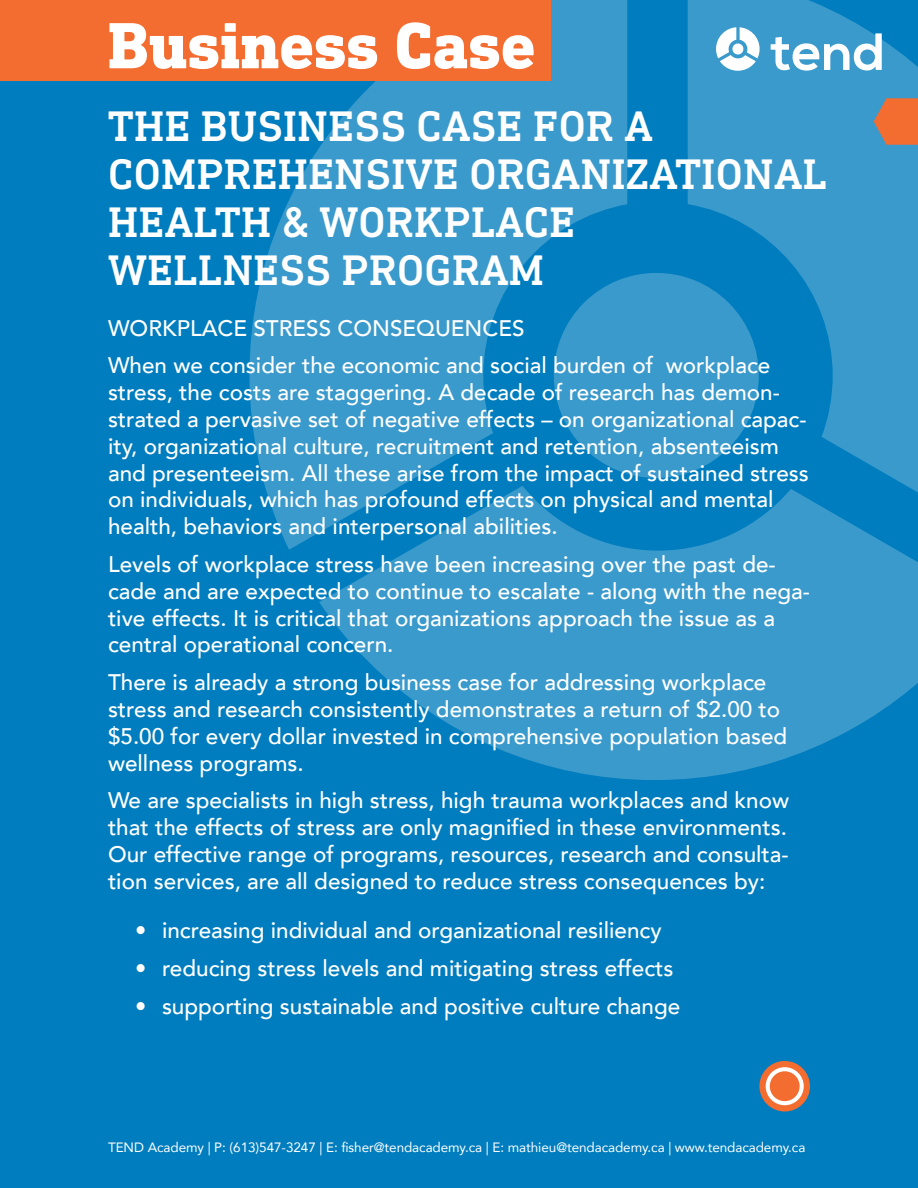
<style>
.page{position:relative;width:918px;height:1188px;background:#007dbe}
.page>*{position:absolute;margin:0;border:0;box-sizing:border-box;transform-origin:0 0}
.t1{font:800 66.3px "DIN Next Slab Pro";color:#fff}
.t2{font:700 52.2px "Nexa";color:#fff}
.t3{font:500 43.5px/48px "DIN Next Slab Pro";letter-spacing:.01em;color:#fff}
.t4{font:500 22.5px/26.8px "Avenir LT";color:#fff}
.t5{font:13.5px "Avenir";letter-spacing:-.005em;color:#fff}
</style>
<div class="page">
<svg style="left:688px;top:0;width:230px;height:486px;fill:#3a9acc"></svg>
<svg style="left:319px;top:486px;width:599px;height:294px;fill:#3a9acc"></svg>
<svg style="left:249px;top:0;width:378px;height:559px;fill:#3a9acc"></svg>
<svg style="left:544px;top:263px;width:225px;height:225px;fill:#3a9acc"></svg>
<svg style="left:716px;top:27px;width:44px;height:44px;background:#b2d7eb"></svg>
<svg style="left:759px;top:1061px;width:51px;height:51px;background:#eb7744"></svg>
<div style="left:766px;top:1067px;width:38px;height:38px;border:4px solid #fff;border-radius:50%"></div>
<div style="left:0;top:0;width:551px;height:81px;background:#f36c30"></div>
<svg style="left:874px;top:98px;width:44px;height:47px;background:#d77247"></svg>
<h1 class="t1" style="left:108px;top:7px;width:429px">Business Case</h1>
<h2 class="t2" style="left:771px;top:22px;width:116px">tend</h2>
<h3 class="t3" style="left:108px;top:102px;width:720px">THE BUSINESS CASE FOR A<br>COMPREHENSIVE ORGANIZATIONAL<br>HEALTH &amp; WORKPLACE<br>WELLNESS PROGRAM</h3>
<p class="t4" style="left:108px;top:310px;width:664px;line-height:37.7px">WORKPLACE STRESS CONSEQUENCES<br>When we consider the economic and social burden of workplace</p>
<p class="t4" style="left:108px;top:379px;width:702px">stress, the costs are staggering. A decade of research has demon&shy;strated a pervasive set of negative effects – on organizational capac&shy;ity, organizational culture, recruitment and retention, absenteeism and presenteeism. All these arise from the impact of sustained stress on individuals, which has profound effects on physical and mental health, behaviors and interpersonal abilities.</p>
<p class="t4" style="left:108px;top:551px;width:704px">Levels of workplace stress have been increasing over the past de&shy;cade and are expected to continue to escalate - along with the nega&shy;tive effects. It is critical that organizations approach the issue as a central operational concern.</p>
<p class="t4" style="left:108px;top:669px;width:681px">There is already a strong business case for addressing workplace stress and research consistently demonstrates a return of $2.00 to $5.00 for every dollar invested in comprehensive population based wellness programs.</p>
<p class="t4" style="left:108px;top:788px;width:683px;text-align:justify">We are specialists in high stress, high trauma workplaces and know that the effects of stress are only magnified in these environments.<br>Our effective range of programs, resources, research and consulta&shy;tion services, are all designed to reduce stress consequences by:</p>
<p class="t4" style="left:135px;top:918px;width:528px">• increasing individual and organizational resiliency</p>
<p class="t4" style="left:135px;top:955px;width:540px">• reducing stress levels and mitigating stress effects</p>
<p class="t4" style="left:135px;top:993px;width:547px">• supporting sustainable and positive culture change</p>
<p class="t5" style="left:108px;top:1136px;width:699px">TEND Academy | P: (613)547-3247 | E: fisher@tendacademy.ca | E: mathieu@tendacademy.ca | www.tendacademy.ca</p>
</div>
